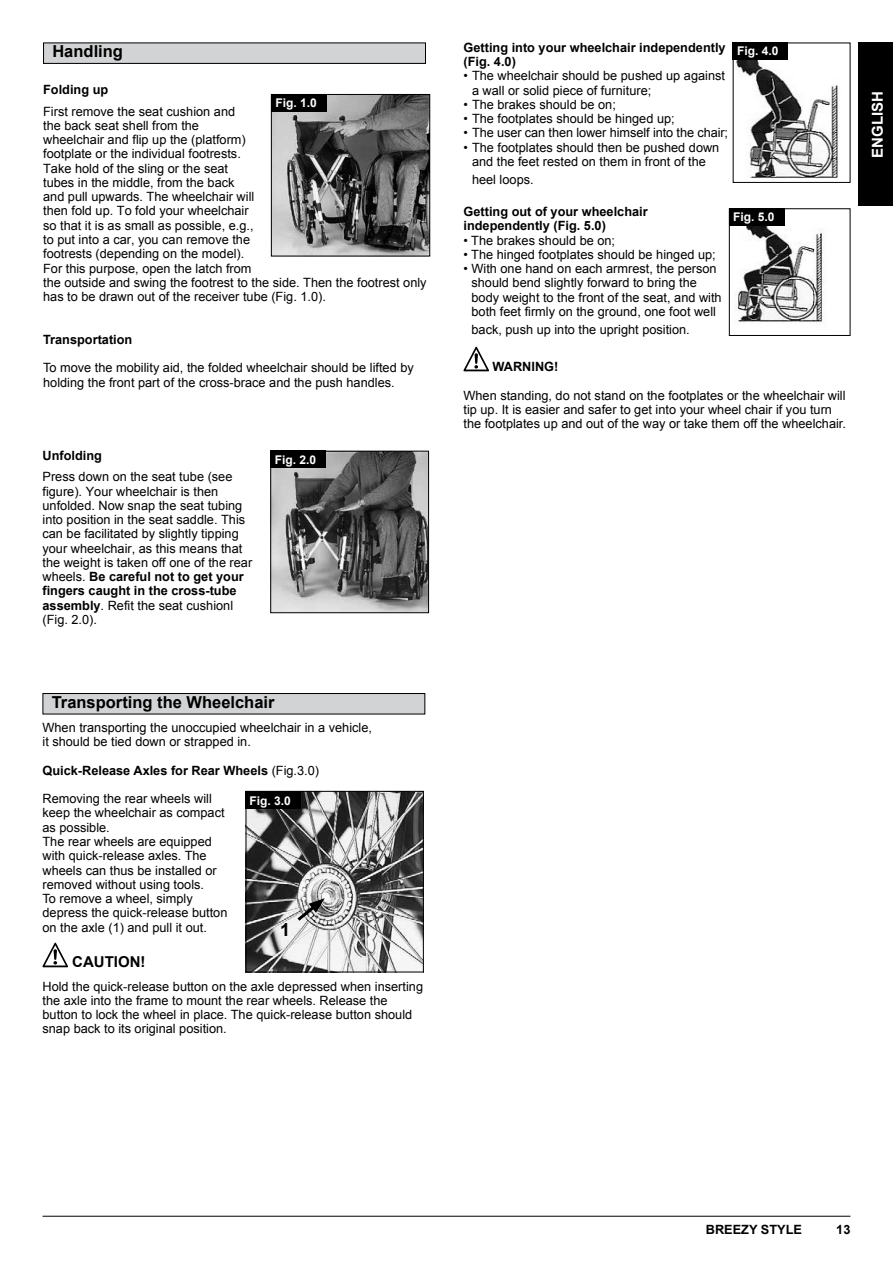
<style>
.page{position:relative;width:893px;height:1263px;background:#fff}
.page>*{position:absolute;margin:0;border:0;box-sizing:border-box;transform-origin:0 0}
.t1{font:700 18px "Arial";color:#000}
.t2{font:700 16.5px "Arial";color:#000}
.t3{font:700 15px "Arial";color:#000}
.t4{font:700 15px "Arial";color:#fff}
.t5{font:12.75px/14.2px "Arial";color:#000}
.t6{font:700 12.75px/14.2px "Arial";color:#000}
.t7{font:700 12px "Arial";color:#fff}
.s1{font-weight:700}
.s2{font-weight:400}
</style>
<div class="page">
<hr style="left:43px;top:1216px;width:807px;height:1px;background:#000">
<div style="left:859px;top:43px;width:34px;height:163px;background:#000"></div>
<div style="left:44px;top:43px;width:381px;height:20px;background:#d1d3d4"></div>
<div style="left:43px;top:43px;width:383px;height:21px;border:1px solid #000"></div>
<img style="left:273px;top:96px;width:155px;height:158px">
<div style="left:271px;top:94px;width:159px;height:162px;border:1px solid #000"></div>
<div style="left:271px;top:94px;width:55px;height:17px;background:#000"></div>
<img style="left:272px;top:453px;width:155px;height:158px">
<div style="left:270px;top:451px;width:159px;height:162px;border:1px solid #000"></div>
<div style="left:271px;top:451px;width:55px;height:17px;background:#000"></div>
<svg style="left:463px;top:347px;width:26px;height:24px"></svg>
<img style="left:736px;top:60px;width:103px;height:119px">
<div style="left:733px;top:43px;width:55px;height:17px;background:#000"></div>
<img style="left:731px;top:210px;width:92px;height:113px">
<div style="left:729px;top:208px;width:121px;height:128px;border:1px solid #000"></div>
<div style="left:729px;top:208px;width:55px;height:17px;background:#000"></div>
<svg style="left:43px;top:943px;width:25px;height:24px"></svg>
<img style="left:248px;top:793px;width:174px;height:177px">
<div style="left:246px;top:791px;width:178px;height:181px;border:1px solid #000"></div>
<div style="left:245px;top:792px;width:55px;height:17px;background:#000"></div>
<svg style="left:294px;top:898px;width:31px;height:26px"></svg>
<div style="left:43px;top:693px;width:382px;height:21px;background:#d1d3d4"></div>
<div style="left:43px;top:693px;width:382px;height:21px;border:1px solid #000"></div>
<p class="t2" style="left:52px;top:45px;width:72px">Handling</p>
<p class="t6" style="left:43px;top:84px;width:67px">Folding up</p>
<p class="t5" style="left:43px;top:104px;width:385px">First remove the seat cushion and<br>the back seat shell from the<br>wheelchair and flip up the (platform)<br>footplate or the individual footrests.<br>Take hold of the sling or the seat<br>tubes in the middle, from the back<br>and pull upwards. The wheelchair will<br>then fold up. To fold your wheelchair<br>so that it is as small as possible, e.g.,<br>to put into a car, you can remove the<br>footrests (depending on the model).<br>For this purpose, open the latch from<br>the outside and swing the footrest to the side. Then the footrest only has to be drawn out of the receiver tube (Fig. 1.0).</p>
<p class="t6" style="left:43px;top:333px;width:91px">Transportation</p>
<p class="t5" style="left:43px;top:361px;width:372px">To move the mobility aid, the folded wheelchair should be lifted by holding the front part of the cross-brace and the push handles.</p>
<p class="t7" style="left:275px;top:98px;width:43px">Fig. 1.0</p>
<p class="t6" style="left:43px;top:450px;width:61px">Unfolding</p>
<p class="t5" style="left:43px;top:470px;width:211px">Press down on the seat tube (see figure). Your wheelchair is then unfolded. Now snap the seat tubing into position in the seat saddle. This can be facilitated by slightly tipping your wheelchair, as this means that the weight is taken off one of the rear wheels. <span class="s1">Be careful not to get your fingers caught in the cross-tube assembly</span>. Refit the seat cushionl (Fig. 2.0).</p>
<p class="t7" style="left:275px;top:455px;width:43px">Fig. 2.0</p>
<p class="t2" style="left:52px;top:695px;width:224px">Transporting the Wheelchair</p>
<p class="t5" style="left:43px;top:720px;width:331px">When transporting the unoccupied wheelchair in a vehicle, it should be tied down or strapped in.</p>
<p class="t6" style="left:43px;top:764px;width:278px">Quick-Release Axles for Rear Wheels <span class="s2">(Fig.3.0)</span></p>
<p class="t5" style="left:43px;top:792px;width:186px">Removing the rear wheels will keep the wheelchair as compact as possible.<br>The rear wheels are equipped with quick-release axles. The wheels can thus be installed or removed with out using tools.<br>To remove a wheel, simply depress the quick-release button on the axle (1) and pull it out.</p>
<p class="t3" style="left:72px;top:956px;width:75px">CAUTION!</p>
<p class="t5" style="left:43px;top:979px;width:382px">Hold the quick-release button on the axle depressed when inserting the axle into the frame to mount the rear wheels. Release the button to lock the wheel in place. The quick-release button should snap back to its original position.</p>
<p class="t7" style="left:249px;top:796px;width:43px">Fig. 3.0</p>
<h1 class="t1" style="left:280px;top:923px;width:12px">1</h1>
<p class="t6" style="left:463px;top:41px;width:264px">Getting into your wheelchair independently (Fig. 4.0)</p>
<p class="t5" style="left:472px;top:70px;width:255px;text-indent:-9px">• The wheelchair should be pushed up against a wall or solid piece of furniture;</p>
<p class="t5" style="left:463px;top:98px;width:154px">• The brakes should be on;</p>
<p class="t5" style="left:463px;top:113px;width:213px">• The footplates should be hinged up;</p>
<p class="t5" style="left:463px;top:127px;width:266px">• The user can then lower himself into the chair;</p>
<p class="t5" style="left:463px;top:141px;width:257px;text-align:center">• The footplates should then be pushed down and the feet rested on them in front of the</p>
<p class="t5" style="left:472px;top:172px;width:63px">heel loops.</p>
<p class="t6" style="left:463px;top:206px;width:186px">Getting out of your wheelchair independently (Fig. 5.0)</p>
<p class="t5" style="left:463px;top:233px;width:153px">• The brakes should be on;</p>
<p class="t5" style="left:463px;top:247px;width:254px">• The hinged footplates should be hinged up;</p>
<p class="t5" style="left:471px;top:262px;width:252px;text-indent:-8px">• With one hand on each armrest, the person should bend slightly forward to bring the body weight to the front of the seat, and with both feet firmly on the ground, one foot well</p>
<p class="t5" style="left:471px;top:322px;width:220px">back, push up into the upright position.</p>
<p class="t6" style="left:493px;top:361px;width:67px">WARNING!</p>
<p class="t5" style="left:463px;top:388px;width:384px">When standing, do not stand on the footplates or the wheelchair will tip up. It is easier and safer to get into your wheel chair if you turn the footplates up and out of the way or take them off the wheelchair.</p>
<p class="t7" style="left:737px;top:47px;width:43px">Fig. 4.0</p>
<p class="t7" style="left:733px;top:212px;width:43px">Fig. 5.0</p>
<p class="t4" style="left:869px;top:158px;width:68px;rotate:-90deg">ENGLISH</p>
<p class="t6" style="left:706px;top:1222px;width:98px">BREEZY STYLE</p>
<p class="t6" style="left:836px;top:1223px;width:16px">13</p>
</div>
